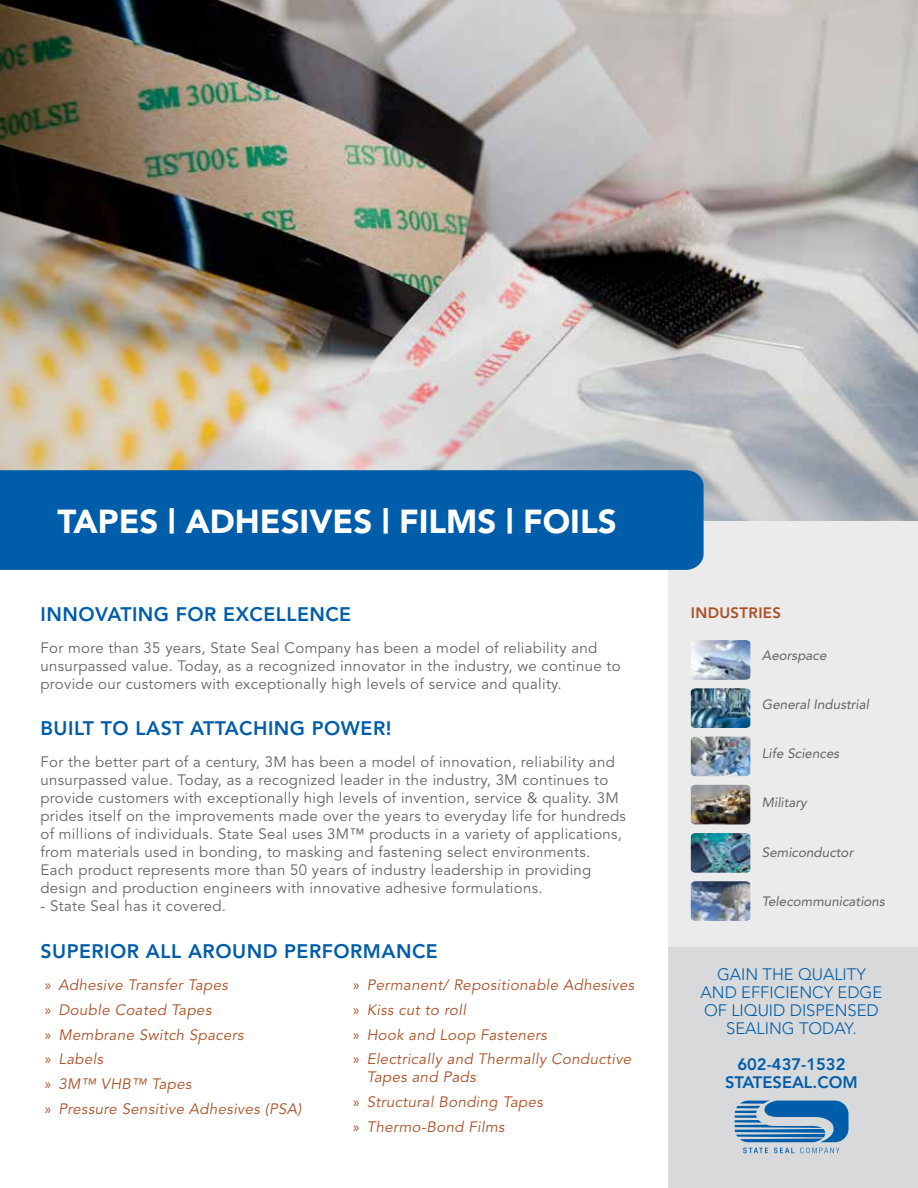
<style>
.page{position:relative;width:918px;height:1188px;background:#fff}
.page>*{position:absolute;margin:0;border:0;box-sizing:border-box;transform-origin:0 0}
.t1{font:900 33px "Avenir";color:#fff}
.t2{font:800 19.5px "Avenir";letter-spacing:.025em;color:#005daa}
.t3{font:300 16.5px/18px "Avenir";color:#005daa;text-align:center}
.t4{font:800 16.5px/18px "Avenir";color:#005daa;text-align:center}
.t5{font:15px/18px "Avenir";letter-spacing:.02em;color:#636466}
.t6{font:italic 15px/24.8px "Avenir";letter-spacing:.025em;color:#ab5025}
.t7{font:800 15px "Avenir";letter-spacing:.025em;color:#ab5025}
.t8{font:italic 13.5px "Avenir";color:#636466}
.s1{font-family:"Myriad Pro";font-style:normal}
</style>
<div class="page">
<div style="left:668px;top:881px;width:250px;height:307px;background:#d7d9da"></div>
<div style="left:668px;top:508px;width:250px;height:438px;background:#ebebec"></div>
<img style="left:0;top:0;width:918px;height:520px">
<div style="left:0;top:470px;width:704px;height:100px;background:#005daa"></div>
<img style="left:691px;top:688px;width:59px;height:40px">
<img style="left:691px;top:737px;width:59px;height:39px">
<img style="left:691px;top:785px;width:59px;height:39px">
<img style="left:691px;top:833px;width:59px;height:40px">
<img style="left:691px;top:881px;width:59px;height:40px">
<img style="left:691px;top:640px;width:59px;height:40px">
<svg style="left:735px;top:1101px;width:113px;height:41px"></svg>
<svg style="left:743px;top:1148px;width:25px;height:5px"></svg>
<svg style="left:774px;top:1148px;width:20px;height:5px"></svg>
<svg style="left:800px;top:1148px;width:40px;height:5px"></svg>
<h1 class="t1" style="left:58px;top:501px;width:561px">TAPES | ADHESIVES | FILMS | FOILS</h1>
<h2 class="t2" style="left:40px;top:603px;width:312px">INNOVATING FOR EXCELLENCE</h2>
<p class="t5" style="left:40px;top:639px;width:582px">For more than 35 years, State Seal Company has been a model of reliability and unsurpassed value. Today, as a recognized innovator in the industry, we continue to provide our customers with exceptionally high levels of service and quality.</p>
<h2 class="t2" style="left:40px;top:717px;width:353px">BUILT TO LAST ATTACHING POWER!</h2>
<p class="t5" style="left:40px;top:753px;width:587px">For the better part of a century, 3M has been a model of innovation, reliability and unsurpassed value. Today, as a recognized leader in the industry, 3M continues to provide customers with exceptionally high levels of invention, service &amp; quality. 3M prides itself on the improvements made over the years to everyday life for hundreds of millions of individuals. State Seal uses 3M™ products in a variety of applications, from materials used in bonding, to masking and fastening select environments.<br>Each product represents more than 50 years of industry leadership in providing design and production engineers with innovative adhesive formulations.</p>
<p class="t5" style="left:40px;top:897px;width:187px">- State Seal has it covered.</p>
<h2 class="t2" style="left:40px;top:940px;width:399px">SUPERIOR ALL AROUND PERFORMANCE</h2>
<p class="t6" style="left:45px;top:973px;width:258px"><span class="s1">»</span> Adhesive Transfer Tapes<br><span class="s1">»</span> Double Coated Tapes<br><span class="s1">»</span> Membrane Switch Spacers<br><span class="s1">»</span> Labels<br><span class="s1">»</span> 3M™ VHB™ Tapes<br><span class="s1">»</span> Pressure Sensitive Adhesives (PSA)</p>
<p class="t6" style="left:353px;top:973px;width:282px"><span class="s1">»</span> Permanent/ Repositionable Adhesives <span class="s1">»</span> Kiss cut to roll<br><span class="s1">»</span> Hook and Loop Fasteners<br><span class="s1">»</span> Electrically and Thermally Conductive</p>
<p class="t6" style="left:353px;top:1065px;width:191px;text-indent:14px">Tapes and Pads<br><span class="s1">»</span> Structural Bonding Tapes <span class="s1">»</span> Thermo-Bond Films</p>
<p class="t7" style="left:691px;top:604px;width:92px">INDUSTRIES</p>
<p class="t8" style="left:762px;top:648px;width:66px">Aeorspace</p>
<p class="t8" style="left:762px;top:697px;width:109px">General Industrial</p>
<p class="t8" style="left:762px;top:746px;width:79px">Life Sciences</p>
<p class="t8" style="left:762px;top:795px;width:46px">Military</p>
<p class="t8" style="left:762px;top:844px;width:93px">Semiconductor</p>
<p class="t8" style="left:762px;top:893px;width:125px">Telecommunications</p>
<p class="t3" style="left:701px;top:966px;width:183px">GAIN THE QUALITY<br>AND EFFICIENCY EDGE<br>OF LIQUID DISPENSED<br>SEALING TODAY.</p>
<p class="t4" style="left:725px;top:1055px;width:134px">602-437-1532<br>STATESEAL.COM</p>
</div>
